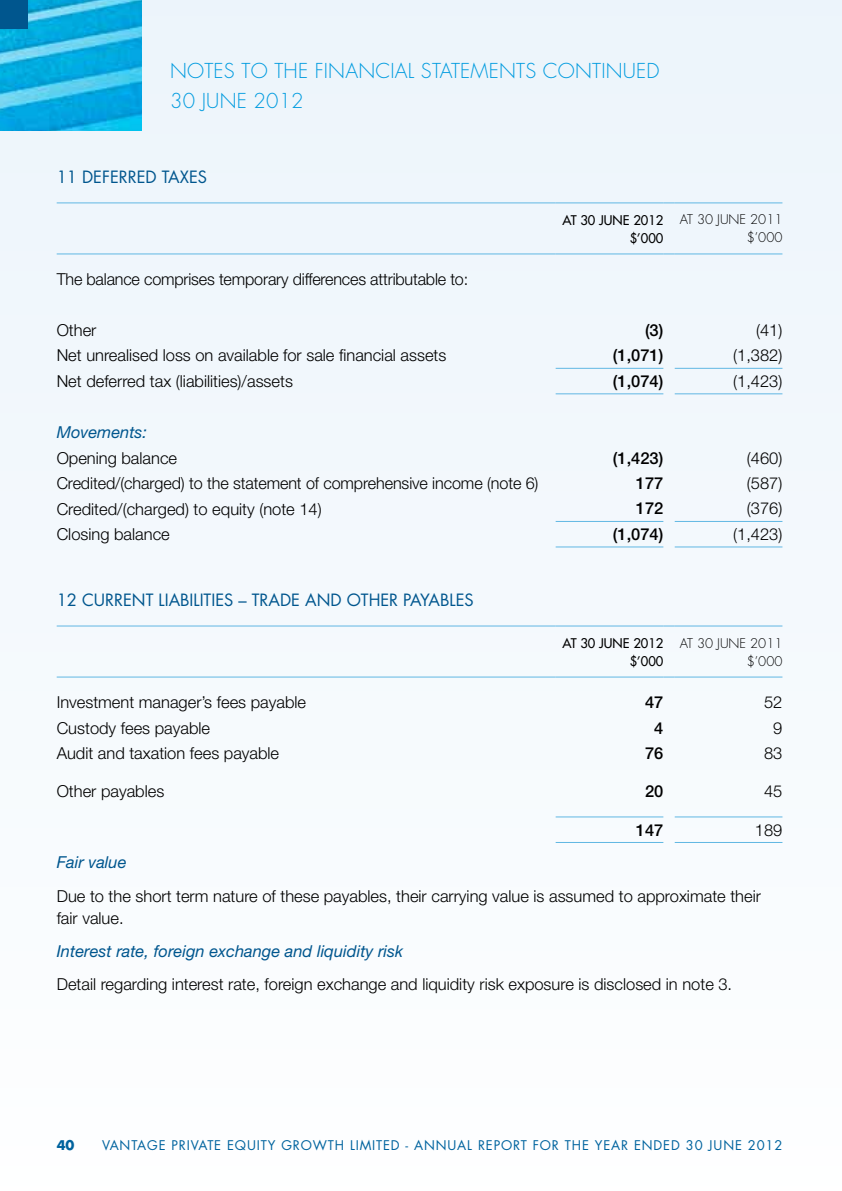
<style>
.page{position:relative;width:842px;height:1191px;background:#f4f9fd}
.page>*{position:absolute;margin:0;border:0;box-sizing:border-box;transform-origin:0 0}
.t1{font:300 20px/30px "Futura";letter-spacing:.01em;color:#009bdf}
.t2{font:300 16.4px/22px "Helvetica Neue LT Std";color:#000}
.t3{font:italic 16.4px "Helvetica Neue LT Std";color:#00568e}
.t4{font:16.4px "Futura";color:#00568e}
.t5{font:500 16.4px "Helvetica Neue LT Std";color:#000}
.t6{font:13px "Futura";letter-spacing:.065em;color:#00639e}
.t7{font:13px/18px "Futura";color:#000}
.t8{font:300 13px/18px "Futura";color:#000;text-align:right}
.t9{font:700 13px "Futura";color:#00639e}
</style>
<div class="page">
<img style="left:0;top:0;width:142px;height:130px">
<div style="left:0;top:0;width:28px;height:28px;background:#00568e"></div>
<hr style="left:57px;top:202px;width:499px;height:1px;background:#61b7e3">
<hr style="left:556px;top:202px;width:107px;height:1px;background:#61b7e3">
<svg style="left:663px;top:202px;width:12px;height:1px"></svg>
<hr style="left:675px;top:202px;width:107px;height:1px;background:#61b7e3">
<hr style="left:57px;top:253px;width:499px;height:1px;background:#61b7e3">
<hr style="left:556px;top:253px;width:107px;height:1px;background:#61b7e3">
<svg style="left:663px;top:253px;width:12px;height:1px"></svg>
<hr style="left:675px;top:253px;width:107px;height:1px;background:#61b7e3">
<hr style="left:556px;top:368px;width:107px;height:1px;background:#61b7e3">
<hr style="left:675px;top:368px;width:107px;height:1px;background:#61b7e3">
<hr style="left:556px;top:393px;width:107px;height:1px;background:#61b7e3">
<hr style="left:675px;top:393px;width:107px;height:1px;background:#61b7e3">
<hr style="left:556px;top:521px;width:107px;height:1px;background:#61b7e3">
<hr style="left:675px;top:521px;width:107px;height:1px;background:#61b7e3">
<hr style="left:556px;top:546px;width:107px;height:1px;background:#61b7e3">
<hr style="left:675px;top:546px;width:107px;height:1px;background:#61b7e3">
<hr style="left:57px;top:625px;width:499px;height:1px;background:#61b7e3">
<hr style="left:556px;top:625px;width:107px;height:1px;background:#61b7e3">
<svg style="left:663px;top:625px;width:12px;height:1px"></svg>
<hr style="left:675px;top:625px;width:107px;height:1px;background:#61b7e3">
<hr style="left:57px;top:676px;width:499px;height:1px;background:#61b7e3">
<hr style="left:556px;top:676px;width:107px;height:1px;background:#61b7e3">
<svg style="left:663px;top:676px;width:12px;height:1px"></svg>
<hr style="left:675px;top:676px;width:107px;height:1px;background:#61b7e3">
<hr style="left:556px;top:816px;width:107px;height:1px;background:#61b7e3">
<hr style="left:675px;top:816px;width:107px;height:1px;background:#61b7e3">
<hr style="left:556px;top:842px;width:107px;height:1px;background:#61b7e3">
<hr style="left:675px;top:842px;width:107px;height:1px;background:#61b7e3">
<p class="t1" style="left:170px;top:56px;width:491px">NOTES TO THE FINANC IAL STATEMENTS CONTI NUED<br>30 JUNE 2012</p>
<p class="t4" style="left:57px;top:166px;width:152px">11 DEFERRED TAXES</p>
<p class="t7" style="left:563px;top:211px;width:51px">AT 30 JUNE</p>
<p class="t7" style="left:630px;top:211px;width:35px">2012 $’000</p>
<p class="t8" style="left:680px;top:211px;width:104px">AT 30 JUNE 2011 $’000</p>
<p class="t2" style="left:57px;top:268px;width:413px">The balance comprises temporary differences attributable to:</p>
<p class="t2" style="left:57px;top:319px;width:41px">Other</p>
<p class="t5" style="left:645px;top:320px;width:20px">(3)</p>
<p class="t2" style="left:756px;top:319px;width:28px">(41)</p>
<p class="t2" style="left:57px;top:344px;width:391px">Net unrealised loss on available for sale financial assets</p>
<p class="t5" style="left:613px;top:345px;width:52px">(1,071)</p>
<p class="t2" style="left:733px;top:344px;width:51px">(1,382)</p>
<p class="t2" style="left:57px;top:370px;width:238px">Net deferred tax (liabilities)/assets</p>
<p class="t5" style="left:613px;top:371px;width:52px">(1,074)</p>
<p class="t2" style="left:733px;top:370px;width:51px">(1,423)</p>
<p class="t3" style="left:57px;top:422px;width:92px">Movements:</p>
<p class="t2" style="left:57px;top:446px;width:122px">Opening balance</p>
<p class="t5" style="left:613px;top:448px;width:52px">(1,423)</p>
<p class="t2" style="left:747px;top:446px;width:37px">(460)</p>
<p class="t2" style="left:57px;top:472px;width:483px">Credited/(charged) to the statement of comprehensive income (note 6)</p>
<p class="t5" style="left:636px;top:473px;width:29px">177</p>
<p class="t2" style="left:747px;top:472px;width:37px">(587)</p>
<p class="t2" style="left:57px;top:497px;width:267px">Credited/(charged) to equity (note 14)</p>
<p class="t5" style="left:636px;top:499px;width:29px">172</p>
<p class="t2" style="left:747px;top:497px;width:37px">(376)</p>
<p class="t2" style="left:57px;top:523px;width:115px">Closing balance</p>
<p class="t5" style="left:613px;top:524px;width:52px">(1,074)</p>
<p class="t2" style="left:733px;top:523px;width:51px">(1,423)</p>
<p class="t4" style="left:57px;top:589px;width:419px">12 CURRENT LIABILITIES – TRADE AND OTHER PAYABLES</p>
<p class="t7" style="left:563px;top:634px;width:51px">AT 30 JUNE</p>
<p class="t7" style="left:630px;top:634px;width:35px">2012 $’000</p>
<p class="t8" style="left:680px;top:634px;width:104px">AT 30 JUNE 2011 $’000</p>
<p class="t2" style="left:57px;top:691px;width:251px">Investment manager’s fees payable</p>
<p class="t5" style="left:645px;top:692px;width:20px">47</p>
<p class="t2" style="left:764px;top:691px;width:20px">52</p>
<p class="t2" style="left:57px;top:716px;width:155px">Custody fees payable</p>
<p class="t5" style="left:654px;top:718px;width:11px">4</p>
<p class="t2" style="left:773px;top:716px;width:11px">9</p>
<p class="t2" style="left:57px;top:742px;width:224px">Audit and taxation fees payable</p>
<p class="t5" style="left:645px;top:743px;width:20px">76</p>
<p class="t2" style="left:764px;top:742px;width:20px">83</p>
<p class="t2" style="left:57px;top:780px;width:109px">Other payables</p>
<p class="t5" style="left:645px;top:781px;width:20px">20</p>
<p class="t2" style="left:764px;top:780px;width:20px">45</p>
<p class="t5" style="left:636px;top:820px;width:29px">147</p>
<p class="t2" style="left:755px;top:818px;width:29px">189</p>
<p class="t3" style="left:57px;top:852px;width:71px">Fair value</p>
<p class="t2" style="left:57px;top:884px;width:706px">Due to the short term nature of these payables, their carrying value is assumed to approximate their fair value.</p>
<p class="t3" style="left:57px;top:941px;width:348px">Interest rate, foreign exchange and liquidity risk</p>
<p class="t2" style="left:57px;top:973px;width:677px">Detail regarding interest rate, foreign exchange and liquidity risk exposure is disclosed in note 3.</p>
<p class="t9" style="left:57px;top:1135px;width:19px">40</p>
<p class="t6" style="left:102px;top:1136px;width:682px">VANTAGE PRIVATE EQUITY GROWTH LIMITED - ANNUAL REPORT FOR THE YEAR ENDED 30 JUNE 2012</p>
</div>
